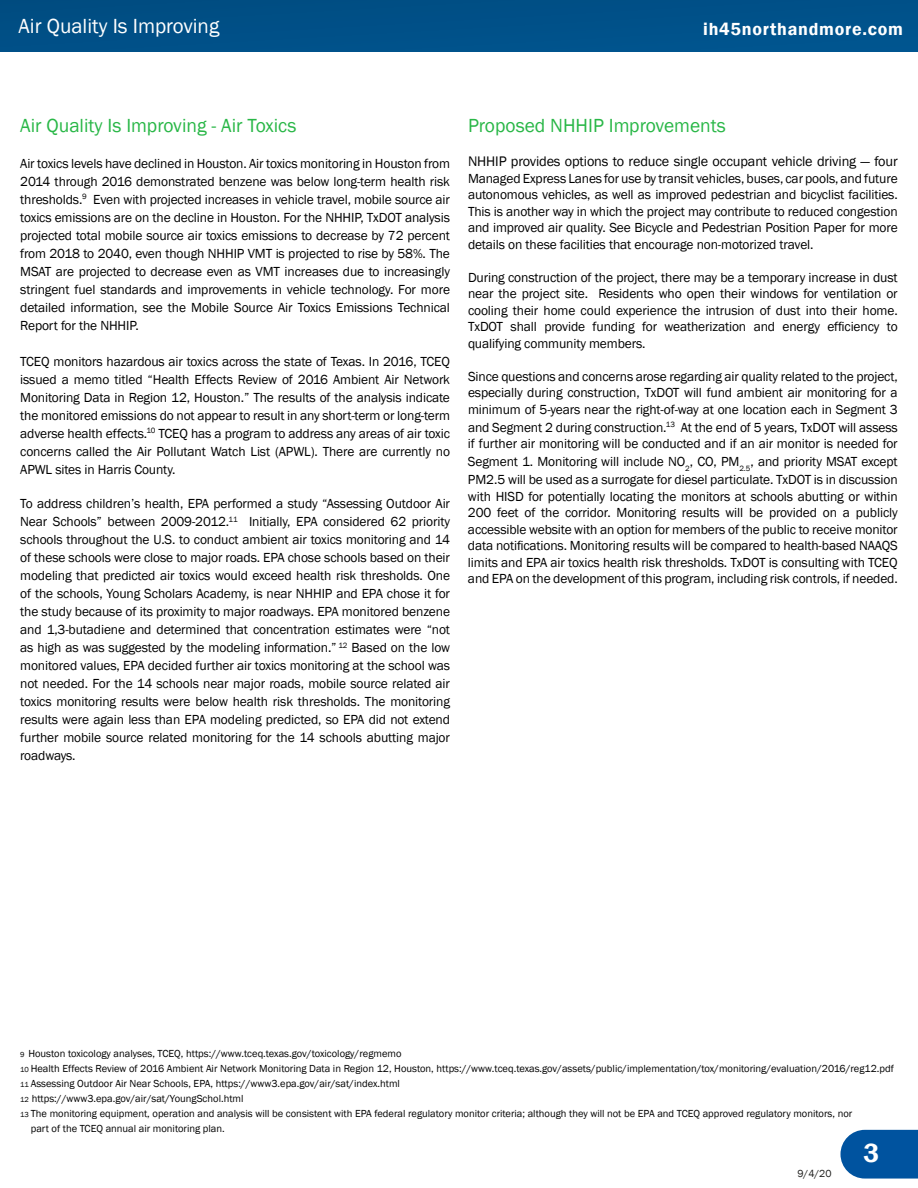
<style>
.page{position:relative;width:918px;height:1188px;background:#fff}
.page>*{position:absolute;margin:0;border:0;box-sizing:border-box;transform-origin:0 0}
.t1{font:600 27px "Franklin Gothic";color:#fff}
.t2{font:21px "Franklin Gothic";color:#fff}
.t3{font:19.5px "Franklin Gothic";color:#29b747}
.t4{font:600 18px "Franklin Gothic";letter-spacing:.04em;color:#fff}
.t5{font:14.25px "Franklin Gothic";letter-spacing:-.01em;color:#000}
.t6{font:13.5px/18px "Franklin Gothic";letter-spacing:-.01em;color:#000;text-align:justify}
.t7{font:10.5px "Franklin Gothic";color:#000}
.t8{font:10.5px "Franklin Gothic";color:#1d1d1b}
.s1{font-size:7.5px}
</style>
<div class="page">
<div style="left:0;top:0;width:918px;height:51px;background:#005088"></div>
<svg style="left:840px;top:1130px;width:78px;height:49px;background:#1461a6"></svg>
<hr style="left:0;top:0;width:1px;height:51px;background:#004e84">
<p class="t2" style="left:19px;top:13px;width:202px">Air Quality Is Improving</p>
<p class="t4" style="left:703px;top:18px;width:201px">ih45northandmore.com</p>
<p class="t3" style="left:20px;top:113px;width:278px">Air Quality Is Improving - Air Toxics</p>
<p class="t6" style="left:20px;top:155px;width:431px">Air toxics levels have declined in Houston. Air toxics monitoring in Houston from 2014 through 2016 demonstrated benzene was below long-term health risk thresholds.<sup>9</sup> Even with projected increases in vehicle travel, mobile source air toxics emissions are on the decline in Houston. For the NHHIP, TxDOT analysis projected total mobile source air toxics emissions to decrease by 72 percent from 2018 to 2040, even though NHHIP VMT is projected to rise by 58%. The MSAT are projected to decrease even as VMT increases due to increasingly stringent fuel standards and improvements in vehicle technology. For more detailed information, see the Mobile Source Air Toxics Emissions Technical Report for the NHHIP.</p>
<p class="t6" style="left:20px;top:353px;width:431px">TCEQ monitors hazardous air toxics across the state of Texas. In 2016, TCEQ issued a memo titled “Health Effects Review of 2016 Ambient Air Network Monitoring Data in Region 12, Houston.” The results of the analysis indicate the monitored emissions do not appear to result in any short-term or long-term adverse health effects.<sup>10</sup> TCEQ has a program to address any areas of air toxic concerns called the Air Pollutant Watch List (APWL). There are currently no APWL sites in Harris County.</p>
<p class="t6" style="left:20px;top:495px;width:431px">To address children’s health, EPA performed a study “Assessing Outdoor Air Near Schools” between 2009-2012.<sup>11</sup> Initially, EPA considered 62 priority schools throughout the U.S. to conduct ambient air toxics monitoring and 14 of these schools were close to major roads. EPA chose schools based on their modeling that predicted air toxics would exceed health risk thresholds. One of the schools, Young Scholars Academy, is near NHHIP and EPA chose it for the study because of its proximity to major roadways. EPA monitored benzene and 1,3-butadiene and determined that concentration estimates were “not as high as was suggested by the modeling information.” <sup>12</sup> Based on the low monitored values, EPA decided further air toxics monitoring at the school was not needed. For the 14 schools near major roads, mobile source related air toxics monitoring results were below health risk thresholds. The monitoring results were again less than EPA modeling predicted, so EPA did not extend further mobile source related monitoring for the 14 schools abutting major roadways.</p>
<p class="t3" style="left:468px;top:113px;width:259px">Proposed NHHIP Improvements</p>
<p class="t5" style="left:468px;top:153px;width:431px">NHHIP provides options to reduce single occupant vehicle driving — four</p>
<p class="t6" style="left:468px;top:170px;width:431px;line-height:16.5px">Managed Express Lanes for use by transit vehicles, buses, car pools, and future autonomous vehicles, as well as improved pedestrian and bicyclist facilities.<br>This is another way in which the project may contribute to reduced congestion and improved air quality. See Bicycle and Pedestrian Position Paper for more details on these facilities that encourage non-motorized travel.</p>
<p class="t6" style="left:468px;top:269px;width:431px;line-height:16.5px">During construction of the project, there may be a temporary increase in dust near the project site. Residents who open their windows for ventilation or cooling their home could experience the intrusion of dust into their home.<br>TxDOT shall provide funding for weatherization and energy efficiency to qualifying community members.</p>
<p class="t6" style="left:468px;top:368px;width:431px;line-height:16.5px">Since questions and concerns arose regarding air quality related to the project, especially during construction, TxDOT will fund ambient air monitoring for a minimum of 5-years near the right-of-way at one location each in Segment 3</p>
<p class="t6" style="left:468px;top:419px;width:431px;line-height:16.5px">and Segment 2 during construction.<sup>13</sup> At the end of 5 years, TxDOT will assess if further air monitoring will be conducted and if an air monitor is needed for</p>
<p class="t6" style="left:468px;top:453px;width:431px">Segment 1. Monitoring will include NO<sub>2</sub>, CO, PM<sub>2.5</sub>, and priority MSAT except<br>PM2.5 will be used as a surrogate for diesel particulate. TxDOT is in discussion</p>
<p class="t6" style="left:468px;top:488px;width:431px;line-height:16.5px">with HISD for potentially locating the monitors at schools abutting or within 200 feet of the corridor. Monitoring results will be provided on a publicly accessible website with an option for members of the public to receive monitor data notifications. Monitoring results will be compared to health-based NAAQS limits and EPA air toxics health risk thresholds. TxDOT is consulting with TCEQ and EPA on the development of this program, including risk controls, if needed.</p>
<p class="t7" style="left:20px;top:1047px;width:383px"><span class="s1">9</span> Houston toxicology analyses, TCEQ, https://www.tceq.texas.gov/toxicology/regmemo</p>
<p class="t7" style="left:20px;top:1062px;width:875px"><span class="s1">10</span> Health Effects Review of 2016 Ambient Air Network Monitoring Data in Region 12, Houston, https://www.tceq.texas.gov/assets/public/implementation/tox/monitoring/evaluation/2016/reg12.pdf</p>
<p class="t7" style="left:20px;top:1077px;width:381px"><span class="s1">11</span> Assessing Outdoor Air Near Schools, EPA, https://www3.epa.gov/air/sat/index.html</p>
<p class="t7" style="left:20px;top:1092px;width:225px"><span class="s1">12</span> https://www3.epa.gov/air/sat/YoungSchol.html</p>
<p class="t7" style="left:20px;top:1107px;width:834px"><span class="s1">13</span> The monitoring equipment, operation and analysis will be consistent with EPA federal regulatory monitor criteria; although they will not be EPA and TCEQ approved regulatory monitors, nor</p>
<p class="t7" style="left:31px;top:1122px;width:196px">part of the TCEQ annual air monitoring plan.</p>
<p class="t8" style="left:797px;top:1167px;width:36px">9/4/20</p>
<p class="t1" style="left:864px;top:1137px;width:17px">3</p>
</div>
